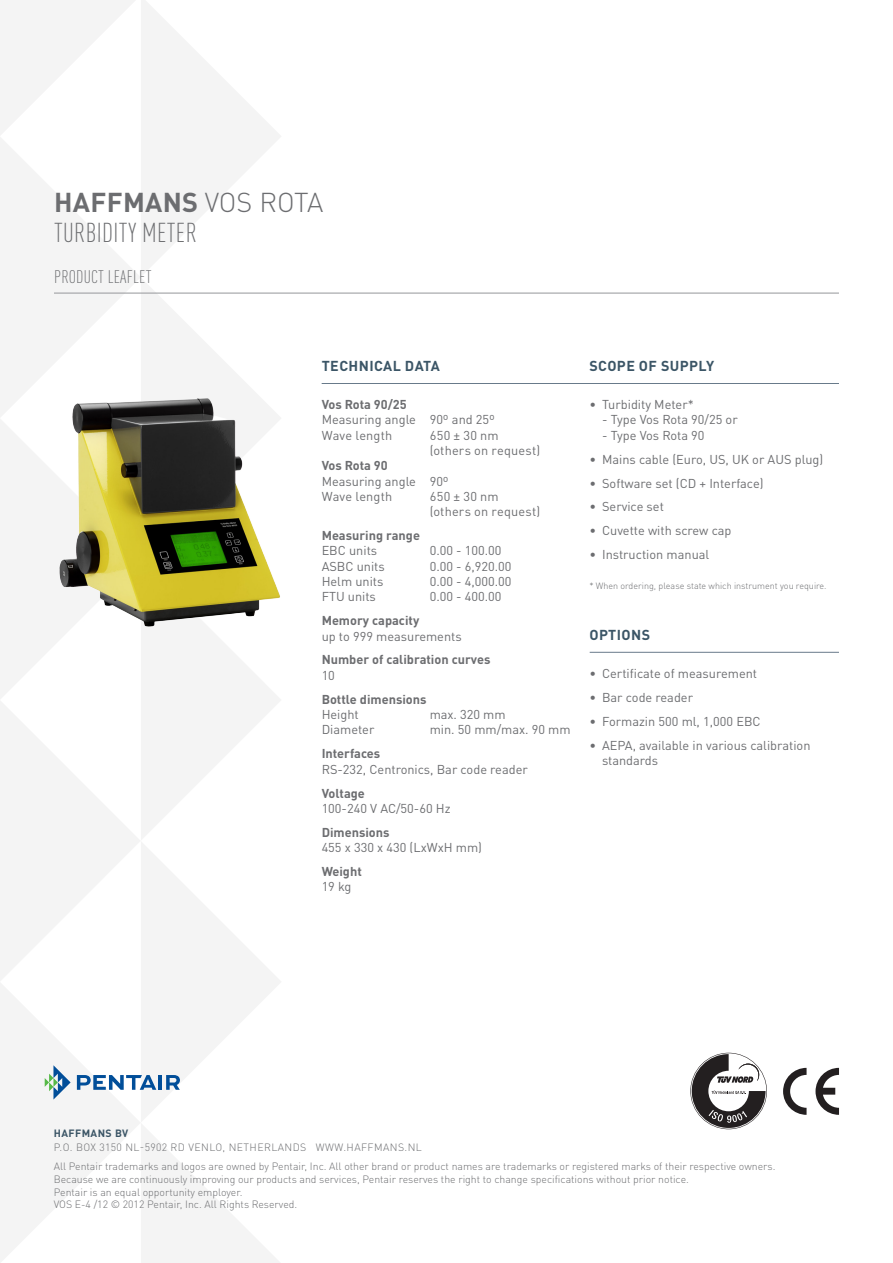
<style>
.page{position:relative;width:893px;height:1263px;background:#fff}
.page>*{position:absolute;margin:0;border:0;box-sizing:border-box;transform-origin:0 0}
.BrandedProductLine_T{font:700 27px "DIN Pro";letter-spacing:.01em;color:#6c6d70}
.C_Descriptor_Title{font:300 condensed 27px "DIN Pro";letter-spacing:.01em;color:#6c6d70}
.C_TitleSection{font:300 condensed 18px "DIN Pro";letter-spacing:.01em;color:#6c6d70}
.C_SubTitleBodyCopy{font:700 14.25px "DIN Pro";letter-spacing:.03em;color:#3b5566}
.C_BodyCopy{font:12.75px/15.3px "DIN Pro";color:#6c6d70}
.BULLETS_body_copy{font:12.75px/15.3px "DIN Pro";color:#6c6d70}
.C_BodyCopy-2{font:700 12.75px/15.3px "DIN Pro";color:#6c6d70}
.B_LegalLine{font:300 10.5px "DIN Pro";color:#6c6d70}
.B_Signature_Address{font:300 10.5px "DIN Pro";letter-spacing:.04em;color:#6c6d70}
.B_Signature_SolPlatf{font:700 10.5px "DIN Pro";letter-spacing:.04em;color:#3b5566}
.C_BodyCopy-3{font:300 9px "DIN Pro";color:#6c6d70}
.s1{font-weight:300}
.s2{font-weight:700}
.s3{font-weight:400}
</style>
<div class="page">
<svg style="left:0;top:0;width:280px;height:136px"></svg>
<svg style="left:0;top:136px;width:282px;height:191px"></svg>
<svg style="left:0;top:700px;width:281px;height:282px"></svg>
<svg style="left:0;top:982px;width:280px;height:281px"></svg>
<svg style="left:45px;top:1065px;width:26px;height:34px"></svg>
<svg style="left:77px;top:1075px;width:79px;height:15px"></svg>
<hr style="left:159px;top:1075px;width:3px;height:15px;background:#014e99">
<svg style="left:166px;top:1075px;width:14px;height:15px"></svg>
<svg style="left:783px;top:1068px;width:23px;height:47px"></svg>
<svg style="left:815px;top:1068px;width:24px;height:47px"></svg>
<svg style="left:690px;top:1053px;width:77px;height:76px"></svg>
<hr style="left:322px;top:383px;width:517px;height:1px;background:#687a8a">
<hr style="left:54px;top:293px;width:785px;height:1px;background:#95979a">
<img style="left:0;top:327px;width:322px;height:369px">
<hr style="left:590px;top:652px;width:249px;height:1px;background:#687a8a">
<p class="BrandedProductLine_T" style="left:54px;top:180px;width:271px">HAFFMANS <span class="s1">VOS ROTA</span></p>
<p class="C_Descriptor_Title" style="left:54px;top:214px;width:144px">TURBIDITY METER</p>
<p class="C_TitleSection" style="left:54px;top:264px;width:99px">PRODUCT LEAFLET</p>
<p class="C_SubTitleBodyCopy" style="left:322px;top:354px;width:120px">TECHNICAL DATA</p>
<p class="C_SubTitleBodyCopy" style="left:589px;top:354px;width:126px">SCOPE OF SUPPLY</p>
<p class="C_BodyCopy" style="left:322px;top:395px;width:175px"><span class="s2">Vos Rota 90/25<br></span>Measuring angle 90º and 25º<br>Wave length</p>
<p class="C_BodyCopy" style="left:430px;top:426px;width:112px">650 ± 30 nm (others on request)</p>
<p class="C_BodyCopy" style="left:322px;top:457px;width:129px"><span class="s2">Vos Rota 90<br></span>Measuring angle 90º<br>Wave length</p>
<p class="C_BodyCopy" style="left:430px;top:487px;width:112px">650 ± 30 nm (others on request)</p>
<p class="C_BodyCopy-2" style="left:322px;top:526px;width:100px">Measuring range<br><span class="s3">EBC units</span></p>
<p class="C_BodyCopy" style="left:430px;top:542px;width:73px">0.00 - 100.00</p>
<p class="C_BodyCopy" style="left:322px;top:557px;width:65px">ASBC units</p>
<p class="C_BodyCopy" style="left:430px;top:557px;width:83px">0.00 - 6,920.00</p>
<p class="C_BodyCopy" style="left:322px;top:572px;width:63px">Helm units</p>
<p class="C_BodyCopy" style="left:430px;top:572px;width:83px">0.00 - 4,000.00</p>
<p class="C_BodyCopy" style="left:322px;top:588px;width:56px">FTU units</p>
<p class="C_BodyCopy" style="left:430px;top:588px;width:73px">0.00 - 400.00</p>
<p class="C_BodyCopy" style="left:322px;top:612px;width:142px"><span class="s2">Memory capacity<br></span>up to 999 measurements</p>
<p class="C_BodyCopy-2" style="left:322px;top:651px;width:170px">Number of calibration curves<br><span class="s3">10</span></p>
<p class="C_BodyCopy-2" style="left:322px;top:690px;width:106px">Bottle dimensions<br><span class="s3">Height</span></p>
<p class="C_BodyCopy" style="left:430px;top:705px;width:78px">max. 320 mm</p>
<p class="C_BodyCopy" style="left:322px;top:721px;width:54px">Diameter</p>
<p class="C_BodyCopy" style="left:430px;top:721px;width:143px">min. 50 mm/max. 90 mm</p>
<p class="C_BodyCopy" style="left:322px;top:745px;width:208px"><span class="s2">Interfaces<br></span>RS-232, Centronics, Bar code reader</p>
<p class="C_BodyCopy" style="left:322px;top:784px;width:130px"><span class="s2">Voltage<br></span>100-240 V AC/50-60 Hz</p>
<p class="C_BodyCopy" style="left:322px;top:823px;width:162px"><span class="s2">Dimensions<br></span>455 x 330 x 430 (LxWxH mm)</p>
<p class="C_BodyCopy-2" style="left:322px;top:862px;width:42px">Weight<br><span class="s3">19 kg</span></p>
<p class="BULLETS_body_copy" style="left:589px;top:395px;width:106px">• Turbidity Meter*</p>
<p class="BULLETS_body_copy" style="left:602px;top:411px;width:137px">- Type Vos Rota 90/25 or</p>
<p class="BULLETS_body_copy" style="left:602px;top:426px;width:104px">- Type Vos Rota 90</p>
<p class="BULLETS_body_copy" style="left:589px;top:450px;width:236px">• Mains cable (Euro, US, UK or AUS plug)</p>
<p class="BULLETS_body_copy" style="left:589px;top:474px;width:176px">• Software set (CD + Interface)</p>
<p class="BULLETS_body_copy" style="left:589px;top:498px;width:76px">• Service set</p>
<p class="BULLETS_body_copy" style="left:589px;top:522px;width:144px">• Cuvette with screw cap</p>
<p class="BULLETS_body_copy" style="left:589px;top:546px;width:121px">• Instruction manual</p>
<p class="C_BodyCopy-3" style="left:589px;top:578px;width:239px">* When ordering, please state which instrument you require.</p>
<p class="C_SubTitleBodyCopy" style="left:589px;top:623px;width:62px">OPTIONS</p>
<p class="BULLETS_body_copy" style="left:589px;top:665px;width:169px">• Certificate of measurement</p>
<p class="BULLETS_body_copy" style="left:589px;top:688px;width:105px">• Bar code reader</p>
<p class="BULLETS_body_copy" style="left:589px;top:712px;width:173px">• Formazin 500 ml, 1,000 EBC</p>
<p class="BULLETS_body_copy" style="left:602px;top:736px;width:210px;text-indent:-13px">• AEPA, available in various calibration standards</p>
<p class="B_Signature_SolPlatf" style="left:54px;top:1124px;width:76px">HAFFMANS BV</p>
<p class="B_Signature_Address" style="left:54px;top:1139px;width:370px">P.O. BOX 3150 NL-5902 RD VENLO, NETHERLANDS WWW.HAFFMANS.NL</p>
<p class="B_LegalLine" style="left:54px;top:1158px;width:723px">All Pentair trademarks and logos are owned by Pentair, Inc. All other brand or product names are trademarks or registered marks of their respective owners.</p>
<p class="B_LegalLine" style="left:54px;top:1171px;width:637px">Because we are continuously improving our products and services, Pentair reserves the right to change specifications without prior notice.</p>
<p class="B_LegalLine" style="left:54px;top:1184px;width:190px">Pentair is an equal opportunity employer.</p>
<p class="B_LegalLine" style="left:54px;top:1196px;width:245px">VOS E-4 /12 © 2012 Pentair, Inc. All Rights Reserved.</p>
</div>
